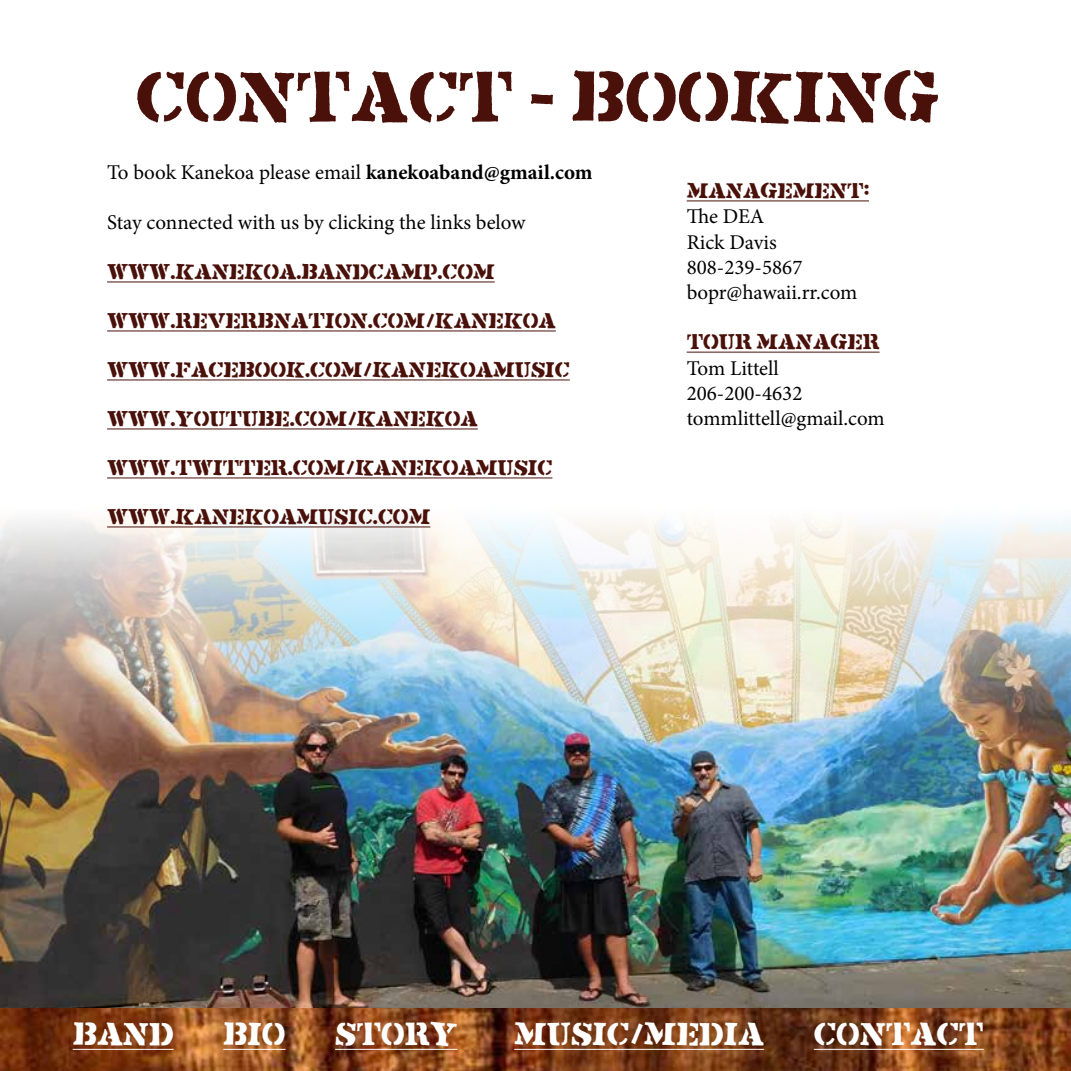
<style>
.page{position:relative;width:1071px;height:1071px;background:#fff}
.page>*{position:absolute;margin:0;border:0;box-sizing:border-box;transform-origin:0 0}
.t1{font:70px "Flyerfonts Crucified";color:#4a110a}
.t2{font:31.5px "Flyerfonts Crucified";color:#fff}
.t3{font:21px/25.2px "Minion Pro";color:#000}
.t4{font:21px "Flyerfonts Crucified";color:#4a110a}
.s1{font-weight:700}
</style>
<div class="page">
<img style="left:0;top:766px;width:1071px;height:242px">
<img style="left:0;top:1008px;width:1071px;height:63px">
<hr style="left:73px;top:1049px;width:101px;height:1px;background:#fff">
<hr style="left:223px;top:1049px;width:63px;height:1px;background:#fff">
<hr style="left:335px;top:1049px;width:123px;height:1px;background:#fff">
<hr style="left:514px;top:1049px;width:250px;height:1px;background:#fff">
<hr style="left:814px;top:1049px;width:170px;height:1px;background:#fff">
<img style="left:0;top:477px;width:1071px;height:289px">
<hr style="left:107px;top:282px;width:388px;height:1px;background:#4a110a">
<hr style="left:107px;top:331px;width:449px;height:1px;background:#4a110a">
<hr style="left:107px;top:380px;width:463px;height:1px;background:#4a110a">
<hr style="left:107px;top:429px;width:371px;height:1px;background:#4a110a">
<hr style="left:107px;top:478px;width:445px;height:1px;background:#4a110a">
<hr style="left:107px;top:527px;width:323px;height:1px;background:#4a110a">
<hr style="left:687px;top:201px;width:182px;height:1px;background:#4a110a">
<hr style="left:687px;top:352px;width:193px;height:1px;background:#4a110a">
<h1 class="t1" style="left:136px;top:47px;width:805px">CONTACT - BOOKING</h1>
<p class="t3" style="left:107px;top:160px;width:487px">To book Kanekoa please email <span class="s1">kanekoaband@gmail.com</span></p>
<p class="t3" style="left:107px;top:210px;width:420px">Stay connected with us by clicking the links below</p>
<p class="t4" style="left:107px;top:257px;width:389px">WWW.KANEKOA.BANDCAMP.COM</p>
<p class="t4" style="left:107px;top:306px;width:450px">WWW.REVERBNATION.COM/KANEKOA</p>
<p class="t4" style="left:107px;top:355px;width:464px">WWW.FACEBOOK.COM/KANEKOAMUSIC</p>
<p class="t4" style="left:107px;top:404px;width:372px">WWW.YOUTUBE.COM/KANEKOA</p>
<p class="t4" style="left:107px;top:453px;width:447px">WWW.TWITTER.COM/KANEKOAMUSIC</p>
<p class="t4" style="left:107px;top:502px;width:325px">WWW.KANEKOAMUSIC.COM</p>
<p class="t4" style="left:687px;top:176px;width:184px">MANAGEMENT:</p>
<p class="t3" style="left:687px;top:204px;width:172px">The DEA<br>Rick Davis<br>808-239-5867 bopr@hawaii.rr.com</p>
<p class="t4" style="left:687px;top:327px;width:194px">TOUR MANAGER</p>
<p class="t3" style="left:687px;top:355px;width:200px">Tom Littell<br>206-200-4632 tommlittell@gmail.com</p>
<h2 class="t2" style="left:73px;top:1012px;width:102px">BAND</h2>
<h2 class="t2" style="left:223px;top:1012px;width:64px">BIO</h2>
<h2 class="t2" style="left:335px;top:1012px;width:124px">STORY</h2>
<h2 class="t2" style="left:514px;top:1012px;width:251px">MUSIC/MEDIA</h2>
<h2 class="t2" style="left:814px;top:1012px;width:171px">CONTACT</h2>
</div>
